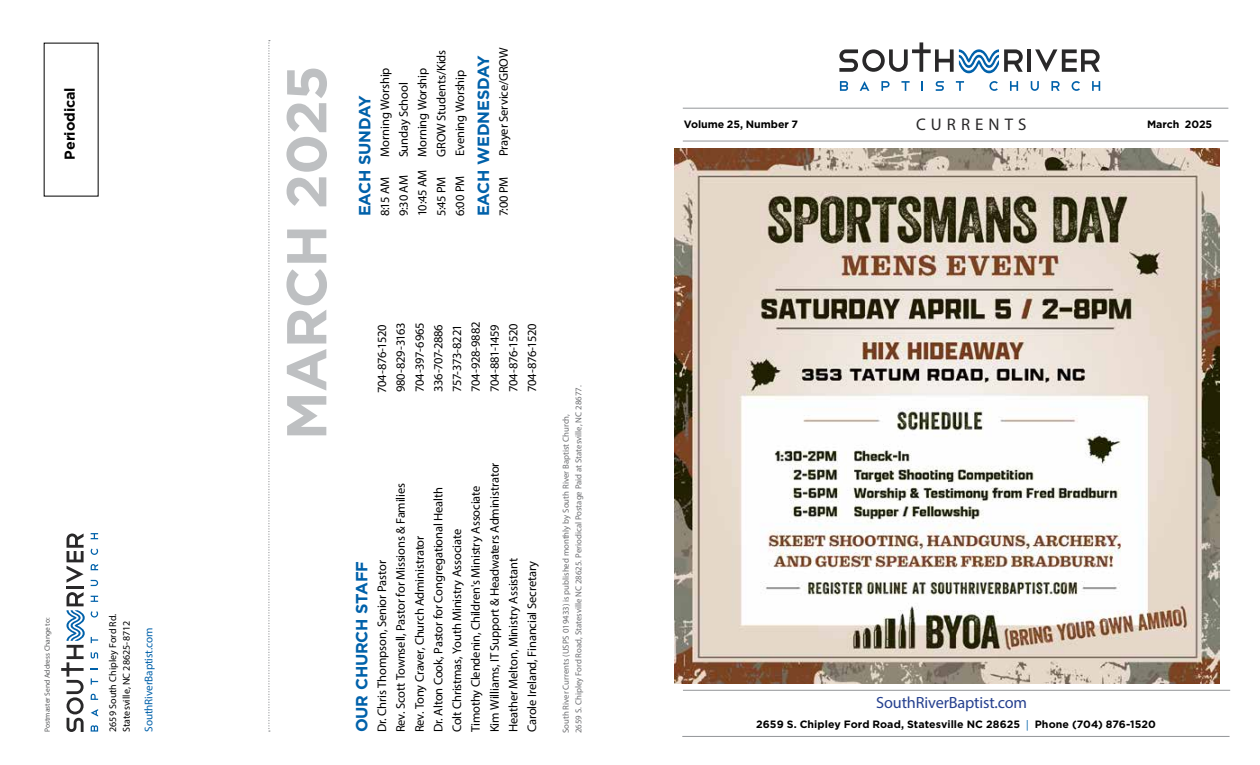
<style>
.page{position:relative;width:1260px;height:765px;background:#fff}
.page>*{position:absolute;margin:0;border:0;box-sizing:border-box;transform-origin:0 0}
.t1{font:700 56px "Gotham";letter-spacing:-.01em;color:#bec0c2}
.t2{font:16.88px "Myriad Pro";letter-spacing:.3em;color:#292829}
.t3{font:700 16.25px "Gotham";letter-spacing:-.01em;color:#0061aa}
.t4{font:16.25px "Myriad Pro";letter-spacing:-.01em;color:#25408f}
.t5{font:700 14.38px "Gotham";letter-spacing:-.01em;color:#000}
.t6{font:12.5px/18.8px "Myriad Pro";letter-spacing:-.01em;color:#000}
.t7{font:12.5px "Myriad Pro";letter-spacing:-.035em;color:#000}
.t8{font:11.25px "Myriad Pro";letter-spacing:-.01em;color:#0061aa}
.t9{font:700 10.62px "Gotham";color:#000}
.t10{font:10px/13.8px "Myriad Pro";letter-spacing:.005em;color:#000}
.t11{font:8.75px/12.5px "Myriad Pro";color:#6d6e71}
.t12{font:7.5px "Myriad Pro";color:#58595b}
.s1{font-family:"Myriad Pro";font-weight:400;color:#0061aa}
</style>
<div class="page">
<hr style="left:1027px;top:49px;width:4px;height:23px;background:#292829">
<svg style="left:1035px;top:49px;width:65px;height:23px"></svg>
<svg style="left:840px;top:81px;width:8px;height:10px"></svg>
<svg style="left:860px;top:81px;width:9px;height:10px"></svg>
<svg style="left:881px;top:81px;width:9px;height:10px"></svg>
<svg style="left:901px;top:81px;width:9px;height:10px"></svg>
<svg style="left:936px;top:81px;width:8px;height:10px"></svg>
<svg style="left:956px;top:81px;width:8px;height:10px"></svg>
<svg style="left:989px;top:81px;width:9px;height:10px"></svg>
<svg style="left:1010px;top:81px;width:8px;height:10px"></svg>
<svg style="left:1031px;top:81px;width:8px;height:10px"></svg>
<svg style="left:1051px;top:81px;width:9px;height:10px"></svg>
<svg style="left:1072px;top:81px;width:8px;height:10px"></svg>
<svg style="left:1092px;top:81px;width:8px;height:10px"></svg>
<svg style="left:839px;top:42px;width:184px;height:31px"></svg>
<hr style="left:683px;top:108px;width:545px;height:1px;background:#939598">
<hr style="left:683px;top:141px;width:545px;height:1px;background:#939598">
<hr style="left:683px;top:690px;width:547px;height:1px;background:#939598">
<hr style="left:682px;top:736px;width:548px;height:1px;background:#939598">
<svg style="left:268px;top:40px;width:2px;height:692px"></svg>
<hr style="left:67px;top:586px;width:17px;height:3px;background:#292829">
<svg style="left:67px;top:534px;width:17px;height:49px"></svg>
<svg style="left:91px;top:725px;width:7px;height:7px"></svg>
<svg style="left:91px;top:709px;width:7px;height:8px"></svg>
<svg style="left:91px;top:694px;width:7px;height:6px"></svg>
<svg style="left:91px;top:678px;width:7px;height:7px"></svg>
<svg style="left:91px;top:652px;width:7px;height:7px"></svg>
<svg style="left:91px;top:637px;width:7px;height:6px"></svg>
<svg style="left:91px;top:611px;width:7px;height:7px"></svg>
<svg style="left:91px;top:596px;width:7px;height:6px"></svg>
<svg style="left:91px;top:580px;width:7px;height:6px"></svg>
<svg style="left:91px;top:564px;width:7px;height:6px"></svg>
<svg style="left:91px;top:549px;width:7px;height:6px"></svg>
<svg style="left:91px;top:533px;width:7px;height:6px"></svg>
<svg style="left:61px;top:592px;width:24px;height:140px"></svg>
<img style="left:674px;top:148px;width:546px;height:535px">
<p class="t5" style="left:60px;top:160px;width:74px;rotate:-90deg">Periodical</p>
<p class="t12" style="left:43px;top:732px;width:116px;rotate:-90deg">Postmaster Send Address Change to:</p>
<p class="t10" style="left:106px;top:732px;width:120px;rotate:-90deg">2659 South Chipley Ford Rd.<br>Statesville, NC 28625-8712</p>
<p class="t8" style="left:142px;top:732px;width:106px;rotate:-90deg">SouthRiverBaptist.com</p>
<h1 class="t1" style="left:269px;top:440px;width:376px;rotate:-90deg">MARCH 2025</h1>
<h3 class="t3" style="left:354px;top:216px;width:122px;rotate:-90deg">EACH SUNDAY</h3>
<p class="t6" style="left:432px;top:157px;width:109px;rotate:-90deg">GROW Students/Kids</p>
<p class="t6" style="left:375px;top:157px;width:90px;rotate:-90deg">Morning Worship</p>
<p class="t6" style="left:394px;top:216px;width:150px;text-indent:59px;rotate:-90deg">Sunday School<br>10:45 AM Morning Worship<br>5:45 PM</p>
<p class="t6" style="left:394px;top:216px;width:43px;rotate:-90deg">9:30 AM</p>
<p class="t6" style="left:375px;top:216px;width:41px;rotate:-90deg">8:15 AM</p>
<p class="t6" style="left:450px;top:156px;width:88px;rotate:-90deg">Evening Worship</p>
<p class="t6" style="left:450px;top:216px;width:42px;rotate:-90deg">6:00 PM</p>
<h3 class="t3" style="left:473px;top:216px;width:162px;rotate:-90deg">EACH WEDNESDAY</h3>
<p class="t6" style="left:494px;top:156px;width:110px;rotate:-90deg">Prayer Service/GROW</p>
<p class="t6" style="left:494px;top:216px;width:42px;rotate:-90deg">7:00 PM</p>
<p class="t7" style="left:374px;top:393px;width:70px;rotate:-90deg">704-876-1520</p>
<p class="t6" style="left:391px;top:392px;width:71px;rotate:-90deg">980-829-3163</p>
<p class="t6" style="left:410px;top:392px;width:71px;rotate:-90deg">704-397-6965</p>
<p class="t6" style="left:429px;top:392px;width:70px;rotate:-90deg">336-707-2886</p>
<p class="t7" style="left:449px;top:392px;width:69px;rotate:-90deg">757-373-8221</p>
<p class="t6" style="left:466px;top:392px;width:72px;rotate:-90deg">704-928-9882</p>
<p class="t7" style="left:487px;top:392px;width:69px;rotate:-90deg">704-881-1459</p>
<p class="t7" style="left:506px;top:392px;width:70px;rotate:-90deg">704-876-1520</p>
<p class="t7" style="left:524px;top:392px;width:70px;rotate:-90deg">704-876-1520</p>
<p class="t6" style="left:391px;top:732px;width:251px;rotate:-90deg">Rev. Scott Townsell, Pastor for Missions &amp; Families</p>
<h3 class="t3" style="left:351px;top:732px;width:173px;rotate:-90deg">OUR CHURCH STAFF</h3>
<p class="t6" style="left:372px;top:732px;width:174px;rotate:-90deg">Dr. Chris Thompson, Senior Pastor</p>
<p class="t6" style="left:485px;top:732px;width:271px;rotate:-90deg">Kim Williams, IT Support &amp; Headwaters Administrator</p>
<p class="t6" style="left:466px;top:732px;width:248px;rotate:-90deg">Timothy Clendenin, Children's Ministry Associate</p>
<p class="t6" style="left:429px;top:732px;width:247px;rotate:-90deg">Dr. Alton Cook, Pastor for Congregational Health</p>
<p class="t6" style="left:447px;top:732px;width:205px;rotate:-90deg">Colt Christmas, Youth Ministry Associate</p>
<p class="t6" style="left:410px;top:732px;width:198px;rotate:-90deg">Rev. Tony Craver, Church Administrator</p>
<p class="t6" style="left:504px;top:732px;width:176px;rotate:-90deg">Heather Melton, Ministry Assistant</p>
<p class="t6" style="left:522px;top:732px;width:173px;rotate:-90deg">Carole Ireland, Financial Secretary</p>
<p class="t11" style="left:560px;top:733px;width:349px;rotate:-90deg">South River Currents (USPS 019433) is published monthly by South River Baptist Church,<br>2659 S. Chipley Ford Road, Statesville NC 28625. Periodical Postage Paid at Statesville, NC 28677.</p>
<p class="t9" style="left:684px;top:117px;width:116px">Volume 25, Number 7</p>
<h2 class="t2" style="left:916px;top:114px;width:112px">CURRENTS</h2>
<p class="t9" style="left:1147px;top:117px;width:67px">March 2025</p>
<h3 class="t4" style="left:876px;top:693px;width:152px">SouthRiverBaptist.com</h3>
<p class="t9" style="left:756px;top:718px;width:401px">2659 S. Chipley Ford Road, Statesville NC 28625 <span class="s1">|</span> Phone (704) 876-1520</p>
</div>
